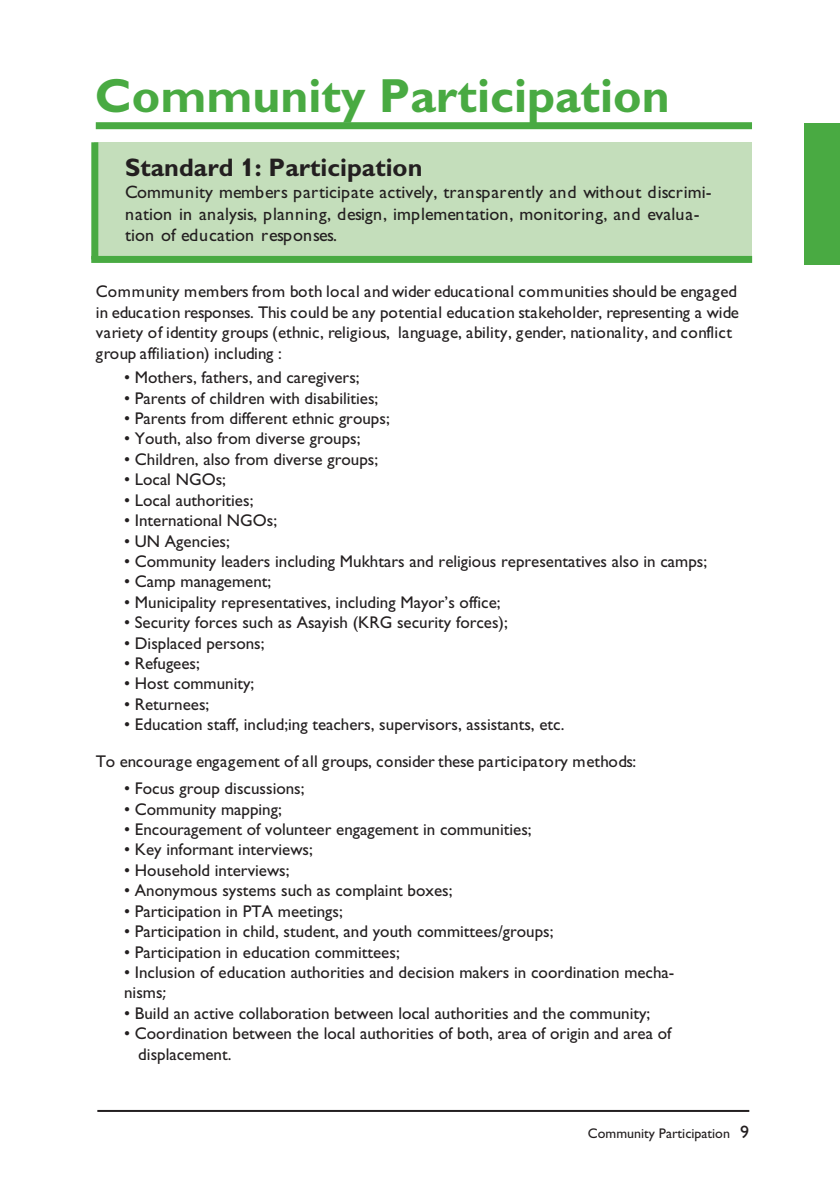
<style>
.page{position:relative;width:840px;height:1191px;background:#fff}
.page>*{position:absolute;margin:0;border:0;box-sizing:border-box;transform-origin:0 0}
.t1{font:700 48px "Gill Sans C";color:#49aa42}
.t2{font:700 25.4px "Gill Sans C";color:#231f20}
.t3{font:18px/21.6px "Gill Sans C";letter-spacing:.005em;color:#231f20}
.t4{font:17px/20.4px "Gill Sans C";color:#231f20}
.t5{font:14px "Gill Sans C";color:#231f20}
.s1{font-family:"Myriad Pro"}
</style>
<div class="page">
<div style="left:803px;top:123px;width:36px;height:142px;background:#49aa42"></div>
<div style="left:95px;top:142px;width:656px;height:117px;background:#c4debb"></div>
<div style="left:91px;top:142px;width:7px;height:117px;background:#49aa42"></div>
<div style="left:91px;top:256px;width:660px;height:7px;background:#49aa42"></div>
<hr style="left:97px;top:1110px;width:651px;height:2px;background:#231f20">
<div style="left:96px;top:122px;width:655px;height:7px;background:#49aa42"></div>
<h1 class="t1" style="left:95px;top:69px;width:576px">Community Participation</h1>
<h2 class="t2" style="left:125px;top:153px;width:299px">Standard 1: Participation</h2>
<p class="t3" style="left:125px;top:181px;width:587px">Community members participate actively, transparently and without discrimi&shy;nation in analysis, planning, design, implementation, monitoring, and evalua&shy;tion of education responses.</p>
<p class="t4" style="left:96px;top:281px;width:644px">Community members from both local and wider educational communities should be engaged in education responses. This could be any potential education stakeholder, representing a wide variety of identity groups (ethnic, religious, language, ability, gender, nationality, and conflict group affiliation) including :</p>
<p class="t4" style="left:124px;top:367px;width:237px">• Mothers, fathers, and caregivers;</p>
<p class="t4" style="left:124px;top:388px;width:255px">• Parents of children with disabilities;</p>
<p class="t4" style="left:124px;top:408px;width:267px">• Parents from different ethnic groups;</p>
<p class="t4" style="left:124px;top:428px;width:238px">• Youth, also from diverse groups;</p>
<p class="t4" style="left:124px;top:449px;width:255px">• Children, also from diverse groups;</p>
<p class="t4" style="left:124px;top:469px;width:103px">• Local NGOs;</p>
<p class="t4" style="left:124px;top:490px;width:131px">• Local authorities;</p>
<p class="t4" style="left:124px;top:510px;width:154px">• International NGOs;</p>
<p class="t4" style="left:124px;top:530px;width:107px">• UN Agencies;</p>
<p class="t4" style="left:124px;top:551px;width:584px">• Community leaders including Mukhtars and religious representatives also in camps;</p>
<p class="t4" style="left:124px;top:571px;width:149px">• Camp management;</p>
<p class="t4" style="left:124px;top:592px;width:378px">• Municipality representatives, including Mayor’s office;</p>
<p class="t4" style="left:124px;top:612px;width:385px">• Security forces such as Asayish (KRG security forces);</p>
<p class="t4" style="left:124px;top:632px;width:142px">• Displaced persons;</p>
<p class="t4" style="left:124px;top:653px;width:77px">• Refugees;</p>
<p class="t4" style="left:124px;top:673px;width:132px">• Host community;</p>
<p class="t4" style="left:124px;top:694px;width:87px">• Returnees;</p>
<p class="t4" style="left:124px;top:714px;width:441px">• Education staff, includ;ing teachers, supervisors, assistants, etc.</p>
<p class="t4" style="left:96px;top:751px;width:541px">To encourage engagement of all groups, consider these participatory methods:</p>
<p class="t4" style="left:124px;top:778px;width:182px">• Focus group discussions;</p>
<p class="t4" style="left:124px;top:798px;width:159px">• Community mapping;</p>
<p class="t4" style="left:124px;top:819px;width:409px">• Encouragement of volunteer engagement in communities;</p>
<p class="t4" style="left:124px;top:839px;width:190px">• Key informant interviews;</p>
<p class="t4" style="left:124px;top:860px;width:167px">• Household interviews;</p>
<p class="t4" style="left:124px;top:880px;width:329px">• Anonymous systems such as complaint boxes;</p>
<p class="t4" style="left:124px;top:900px;width:220px">• Participation in PTA meetings;</p>
<p class="t4" style="left:124px;top:921px;width:431px">• Participation in child, student, and youth committees/groups;</p>
<p class="t4" style="left:124px;top:941px;width:277px">• Participation in education committees;</p>
<p class="t4" style="left:124px;top:962px;width:551px">• Inclusion of education authorities and decision makers in coordination mecha&shy;nisms<span class="s1">;</span></p>
<p class="t4" style="left:124px;top:1002px;width:527px">• Build an active collaboration between local authorities and the community;</p>
<p class="t4" style="left:138px;top:1023px;width:534px;text-indent:-14px">• Coordination between the local authorities of both, area of origin and area of displacement.</p>
<p class="t5" style="left:587px;top:1125px;width:144px">Community Participation</p>
<p class="t3" style="left:739px;top:1121px;width:10px">9</p>
</div>
